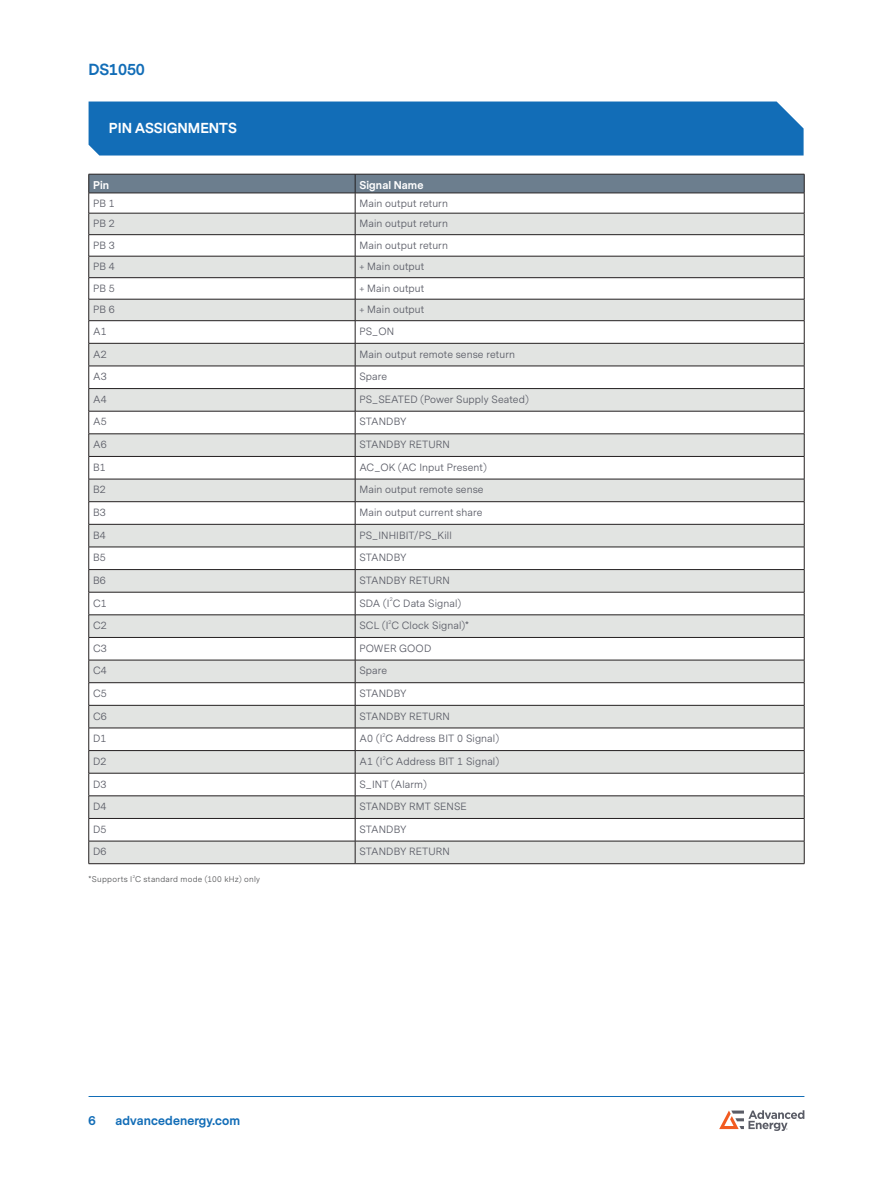
<style>
.page{position:relative;width:893px;height:1188px;background:#fff}
.page>*{position:absolute;margin:0;border:0;box-sizing:border-box;transform-origin:0 0}
.t1{font:700 15px "Messina Sans";letter-spacing:-.01em;color:#126db7}
.t2{font:700 13.5px "Messina Sans";color:#fff}
.t3{font:700 12px "Messina Sans";letter-spacing:.01em;color:#126db7}
.t4{font:10.5px "Messina Sans";letter-spacing:.01em;color:#5a5c66}
.t5{font:700 10.5px "Messina Sans";letter-spacing:.01em;color:#fff}
.t6{font:8.25px "Messina Sans";letter-spacing:.035em;color:#57585a}
.t7{font:5.25px "Messina Sans";color:#5a5c66}
.t8{font:4.2px "Messina Sans";color:#57585a}
</style>
<div class="page">
<hr style="left:89px;top:1096px;width:715px;height:1px;background:#126db7">
<svg style="left:719px;top:1110px;width:85px;height:21px"></svg>
<div style="left:89px;top:102px;width:715px;height:54px;background:#126db7"></div>
<svg style="left:88px;top:174px;width:717px;height:690px"></svg>
<hr style="left:89px;top:863px;width:266px;height:1px;background:#231f20">
<hr style="left:355px;top:863px;width:449px;height:1px;background:#231f20">
<h1 class="t1" style="left:89px;top:59px;width:58px">DS1050</h1>
<p class="t2" style="left:109px;top:119px;width:130px">PIN ASSIGNMENTS</p>
<p class="t5" style="left:93px;top:178px;width:18px">Pin</p>
<p class="t5" style="left:359px;top:178px;width:65px">Signal Name</p>
<p class="t4" style="left:93px;top:197px;width:23px">PB 1</p>
<p class="t4" style="left:359px;top:197px;width:90px">Main output return</p>
<p class="t4" style="left:93px;top:217px;width:23px">PB 2</p>
<p class="t4" style="left:359px;top:217px;width:90px">Main output return</p>
<p class="t4" style="left:93px;top:239px;width:23px">PB 3</p>
<p class="t4" style="left:359px;top:239px;width:90px">Main output return</p>
<p class="t4" style="left:93px;top:260px;width:23px">PB 4</p>
<p class="t4" style="left:359px;top:260px;width:66px">+ Main output</p>
<p class="t4" style="left:93px;top:282px;width:23px">PB 5</p>
<p class="t4" style="left:359px;top:282px;width:66px">+ Main output</p>
<p class="t4" style="left:93px;top:304px;width:23px">PB 6</p>
<p class="t4" style="left:359px;top:304px;width:66px">+ Main output</p>
<p class="t4" style="left:93px;top:325px;width:15px">A1</p>
<p class="t4" style="left:359px;top:325px;width:36px">PS_ON</p>
<p class="t4" style="left:93px;top:348px;width:15px">A2</p>
<p class="t4" style="left:359px;top:348px;width:157px">Main output remote sense return</p>
<p class="t4" style="left:93px;top:370px;width:15px">A3</p>
<p class="t4" style="left:359px;top:370px;width:29px">Spare</p>
<p class="t4" style="left:93px;top:393px;width:15px">A4</p>
<p class="t4" style="left:359px;top:393px;width:171px">PS_SEATED (Power Supply Seated)</p>
<p class="t4" style="left:93px;top:416px;width:15px">A5</p>
<p class="t4" style="left:359px;top:416px;width:49px">STANDBY</p>
<p class="t4" style="left:93px;top:438px;width:15px">A6</p>
<p class="t4" style="left:359px;top:438px;width:92px">STANDBY RETURN</p>
<p class="t4" style="left:93px;top:461px;width:14px">B1</p>
<p class="t4" style="left:359px;top:461px;width:129px">AC_OK (AC Input Present)</p>
<p class="t4" style="left:93px;top:483px;width:14px">B2</p>
<p class="t4" style="left:359px;top:483px;width:126px">Main output remote sense</p>
<p class="t4" style="left:93px;top:506px;width:14px">B3</p>
<p class="t4" style="left:359px;top:506px;width:124px">Main output current share</p>
<p class="t4" style="left:93px;top:529px;width:14px">B4</p>
<p class="t4" style="left:359px;top:529px;width:94px">PS_INHIBIT/PS_Kill</p>
<p class="t4" style="left:93px;top:551px;width:14px">B5</p>
<p class="t4" style="left:359px;top:551px;width:49px">STANDBY</p>
<p class="t4" style="left:93px;top:574px;width:14px">B6</p>
<p class="t4" style="left:359px;top:574px;width:92px">STANDBY RETURN</p>
<p class="t4" style="left:93px;top:597px;width:15px">C1</p>
<p class="t4" style="left:359px;top:597px;width:103px">SDA (I C Data Signal)</p>
<p class="t7" style="left:390px;top:596px;width:4px">2</p>
<p class="t7" style="left:389px;top:619px;width:4px">2</p>
<p class="t4" style="left:93px;top:619px;width:15px">C2</p>
<p class="t4" style="left:359px;top:619px;width:111px">SCL (I C Clock Signal)*</p>
<p class="t4" style="left:93px;top:642px;width:15px">C3</p>
<p class="t4" style="left:359px;top:642px;width:73px">POWER GOOD</p>
<p class="t4" style="left:93px;top:664px;width:15px">C4</p>
<p class="t4" style="left:359px;top:664px;width:29px">Spare</p>
<p class="t4" style="left:93px;top:687px;width:15px">C5</p>
<p class="t4" style="left:359px;top:687px;width:49px">STANDBY</p>
<p class="t4" style="left:93px;top:710px;width:15px">C6</p>
<p class="t4" style="left:359px;top:710px;width:92px">STANDBY RETURN</p>
<p class="t4" style="left:93px;top:732px;width:15px">D1</p>
<p class="t4" style="left:359px;top:732px;width:141px">A0 (I C Address BIT 0 Signal)</p>
<p class="t7" style="left:383px;top:732px;width:4px">2</p>
<p class="t7" style="left:383px;top:755px;width:4px">2</p>
<p class="t4" style="left:93px;top:755px;width:15px">D2</p>
<p class="t4" style="left:359px;top:755px;width:141px">A1 (I C Address BIT 1 Signal)</p>
<p class="t4" style="left:93px;top:778px;width:15px">D3</p>
<p class="t4" style="left:359px;top:778px;width:69px">S_INT (Alarm)</p>
<p class="t4" style="left:93px;top:800px;width:15px">D4</p>
<p class="t4" style="left:359px;top:800px;width:109px">STANDBY RMT SENSE</p>
<p class="t4" style="left:93px;top:823px;width:15px">D5</p>
<p class="t4" style="left:359px;top:823px;width:49px">STANDBY</p>
<p class="t4" style="left:93px;top:845px;width:15px">D6</p>
<p class="t4" style="left:359px;top:845px;width:92px">STANDBY RETURN</p>
<p class="t6" style="left:89px;top:874px;width:173px">*Supports I C standard mode (100 kHz) only</p>
<p class="t8" style="left:133px;top:874px;width:4px">2</p>
<p class="t3" style="left:89px;top:1113px;width:9px">6</p>
<p class="t3" style="left:116px;top:1113px;width:126px">advancedenergy.com</p>
</div>
